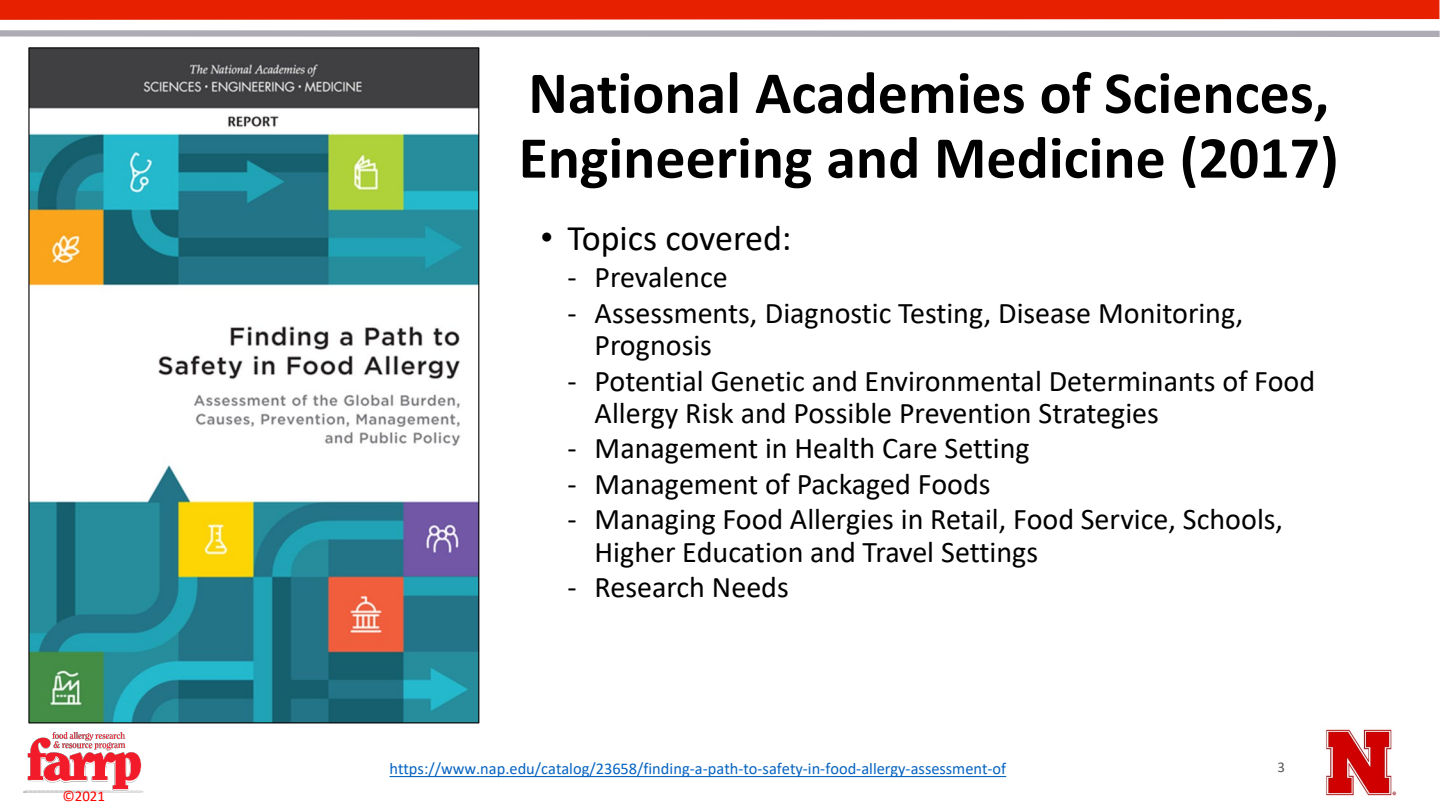
<style>
.page{position:relative;width:1440px;height:810px;background:#fff}
.page>*{position:absolute;margin:0;border:0;box-sizing:border-box;transform-origin:0 0}
.t1{font:700 60px/64.8px "Calibri";color:#000}
.t2{font:36px "Calibri";color:#000}
.t3{font:30px/32.4px "Calibri";color:#000}
.t4{font:16.35px "Calibri";color:#0563c1}
.t5{font:15px "Calibri";color:#f00}
.t6{font:15px "Calibri";color:#595959}
.s1{font-family:"Arial"}
</style>
<div class="page">
<svg style="left:0;top:0;width:1440px;height:37px"></svg>
<img style="left:24px;top:732px;width:120px;height:60px">
<img style="left:1325px;top:729px;width:72px;height:67px">
<img style="left:30px;top:49px;width:447px;height:672px">
<svg style="left:390px;top:776px;width:616px;height:1px"></svg>
<p class="t5" style="left:62px;top:785px;width:44px">©2021</p>
<h1 class="t1" style="left:519px;top:60px;width:822px">National Academies of Sciences,<br>Engineering and Medicine (2017)</h1>
<p class="t2" style="left:541px;top:213px;width:253px"><span class="s1">•</span> Topics covered:</p>
<p class="t3" style="left:568px;top:260px;width:162px">- Prevalence</p>
<p class="t3" style="left:595px;top:296px;width:650px;text-indent:-27px">- Assessments, Diagnostic Testing, Disease Monitoring,<br>Prognosis</p>
<p class="t3" style="left:595px;top:364px;width:722px;text-indent:-27px">- Potential Genetic and Environmental Determinants of Food<br>Allergy Risk and Possible Prevention Strategies</p>
<p class="t3" style="left:568px;top:431px;width:464px">- Management in Health Care Setting</p>
<p class="t3" style="left:568px;top:467px;width:425px">- Management of Packaged Foods</p>
<p class="t3" style="left:595px;top:502px;width:690px;text-indent:-27px">- Managing Food Allergies in Retail, Food Service, Schools,<br>Higher Education and Travel Settings</p>
<p class="t3" style="left:568px;top:570px;width:223px">- Research Needs</p>
<p class="t4" style="left:390px;top:757px;width:618px">https://www.nap.edu/catalog/23658/finding-a-path-to-safety-in-food-allergy-assessment-of</p>
<p class="t6" style="left:1277px;top:757px;width:9px">3</p>
</div>
